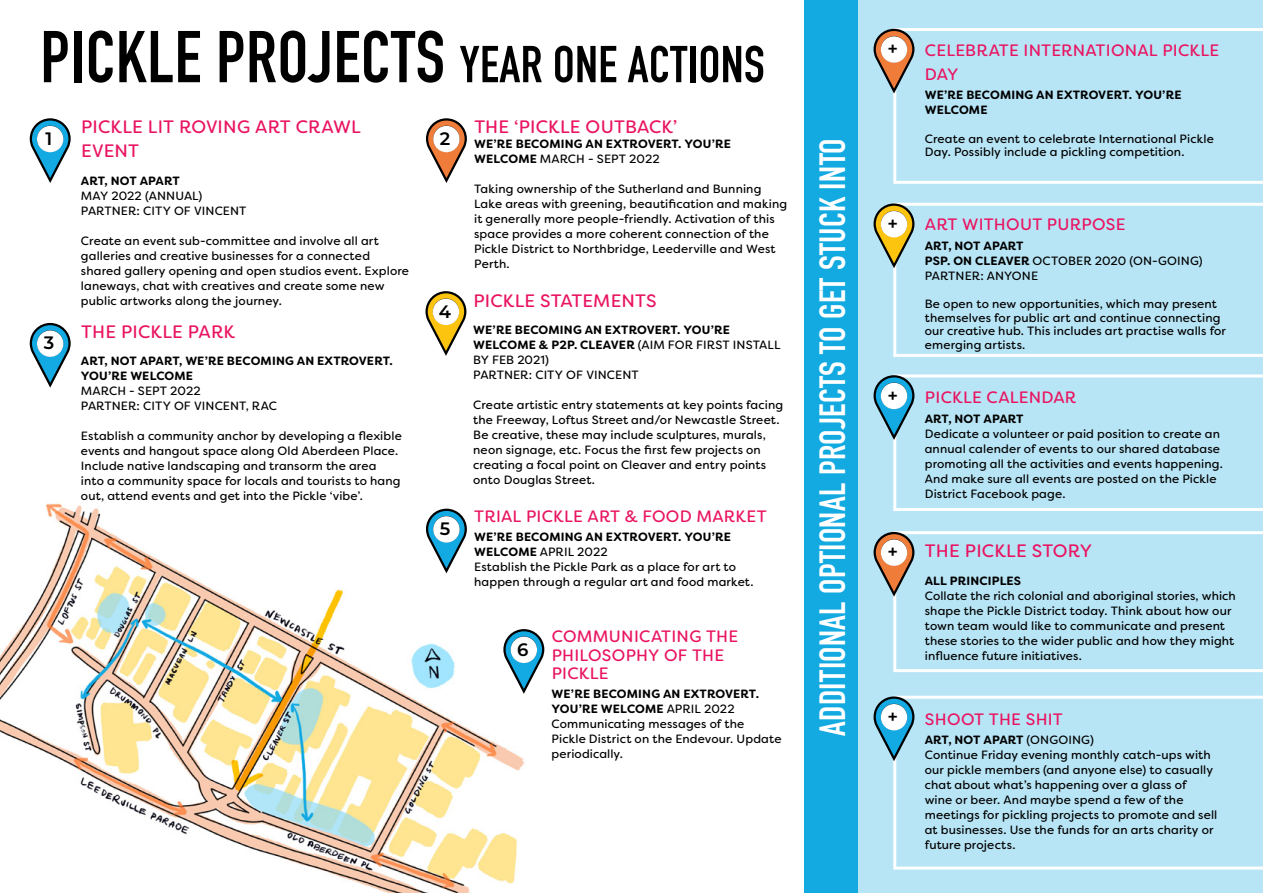
<style>
.page{position:relative;width:1263px;height:893px;background:#fff}
.page>*{position:absolute;margin:0;border:0;box-sizing:border-box;transform-origin:0 0}
.TPD_TITLES{font:700 72px "DIN Condensed";letter-spacing:.01em;color:#000}
.TPD_TITLES-2{font:700 36px "DIN Condensed";letter-spacing:.01em;color:#fff}
.PDS_SUBHEAD_1__PINK{font:18px/24px "Filson Soft";letter-spacing:.01em;color:#e91461}
.SUBHEAD_1__BLACK{font:600 18px "Montserrat";color:#000}
.PDS_SUBHEAD_1__PINK-2{font:16.5px/18px "Filson Soft";letter-spacing:.015em;color:#e91461}
.PDS_SMALL_ACTIONS_TE{font:12px/15px "Filson Soft";letter-spacing:.01em;color:#000}
.PDS_SMALL_ACTIONS_TE-2{font:700 12px/15px "Filson Soft";letter-spacing:.005em;color:#000}
.s1{font-size:51px}
.s2{font-weight:400}
.s3{font-weight:700}
</style>
<div class="page">
<img style="left:0;top:503px;width:524px;height:390px">
<div style="left:823px;top:0;width:440px;height:893px;background:#b8e5f6"></div>
<div style="left:804px;top:0;width:54px;height:893px;background:#13aae2"></div>
<svg style="left:29px;top:118px;width:42px;height:65px"></svg>
<div style="left:37px;top:126px;width:26px;height:26px;background:#fff;border-radius:50%"></div>
<svg style="left:426px;top:118px;width:41px;height:65px"></svg>
<div style="left:433px;top:126px;width:27px;height:26px;background:#fff;border-radius:50%"></div>
<svg style="left:29px;top:322px;width:42px;height:66px"></svg>
<div style="left:37px;top:330px;width:26px;height:27px;background:#fff;border-radius:50%"></div>
<svg style="left:425px;top:291px;width:42px;height:65px"></svg>
<div style="left:433px;top:299px;width:26px;height:26px;background:#fff;border-radius:50%"></div>
<svg style="left:893px;top:28px;width:370px;height:156px"></svg>
<svg style="left:873px;top:28px;width:43px;height:68px"></svg>
<div style="left:881px;top:36px;width:26px;height:27px;background:#fff;border-radius:50%"></div>
<svg style="left:893px;top:203px;width:370px;height:154px"></svg>
<svg style="left:873px;top:202px;width:43px;height:69px"></svg>
<div style="left:881px;top:211px;width:26px;height:26px;background:#fff;border-radius:50%"></div>
<svg style="left:893px;top:374px;width:370px;height:137px"></svg>
<svg style="left:873px;top:374px;width:43px;height:68px"></svg>
<div style="left:881px;top:383px;width:26px;height:26px;background:#fff;border-radius:50%"></div>
<svg style="left:893px;top:531px;width:370px;height:141px"></svg>
<svg style="left:873px;top:531px;width:43px;height:68px"></svg>
<div style="left:881px;top:539px;width:26px;height:27px;background:#fff;border-radius:50%"></div>
<svg style="left:893px;top:696px;width:370px;height:174px"></svg>
<svg style="left:873px;top:695px;width:43px;height:69px"></svg>
<div style="left:881px;top:704px;width:26px;height:26px;background:#fff;border-radius:50%"></div>
<svg style="left:425px;top:507px;width:43px;height:69px"></svg>
<div style="left:433px;top:516px;width:27px;height:27px;background:#fff;border-radius:50%"></div>
<svg style="left:502px;top:628px;width:43px;height:68px"></svg>
<div style="left:511px;top:637px;width:26px;height:26px;background:#fff;border-radius:50%"></div>
<p class="TPD_TITLES" style="left:40px;top:9px;width:726px">PICKLE PROJECTS <span class="s1">YEAR ONE ACTIONS</span></p>
<p class="PDS_SUBHEAD_1__PINK" style="left:81px;top:114px;width:281px">PICKLE LIT ROVING ART CRAWL<br>EVENT</p>
<p class="PDS_SMALL_ACTIONS_TE-2" style="left:81px;top:173px;width:100px">ART, NOT APART</p>
<p class="PDS_SMALL_ACTIONS_TE" style="left:81px;top:188px;width:123px">MAY 2022 (ANNUAL)</p>
<p class="PDS_SMALL_ACTIONS_TE" style="left:81px;top:203px;width:167px">PARTNER: CITY OF VINCENT</p>
<p class="PDS_SMALL_ACTIONS_TE" style="left:81px;top:233px;width:330px">Create an event sub-committee and involve all art galleries and creative businesses for a connected shared gallery opening and open studios event. Explore laneways, chat with creatives and create some new public artworks along the journey.</p>
<p class="SUBHEAD_1__BLACK" style="left:46px;top:126px;width:8px">1</p>
<p class="SUBHEAD_1__BLACK" style="left:440px;top:126px;width:12px">2</p>
<p class="SUBHEAD_1__BLACK" style="left:439px;top:298px;width:14px">4</p>
<p class="SUBHEAD_1__BLACK" style="left:44px;top:330px;width:12px">3</p>
<p class="PDS_SUBHEAD_1__PINK" style="left:81px;top:319px;width:155px">THE PICKLE PARK</p>
<p class="PDS_SMALL_ACTIONS_TE-2" style="left:81px;top:354px;width:313px">ART, NOT APART, WE’RE BECOMING AN EXTROVERT.<br>YOU’RE WELCOME</p>
<p class="PDS_SMALL_ACTIONS_TE" style="left:81px;top:384px;width:121px">MARCH - SEPT 2022</p>
<p class="PDS_SMALL_ACTIONS_TE" style="left:81px;top:399px;width:198px">PARTNER: CITY OF VINCENT, RAC</p>
<p class="PDS_SMALL_ACTIONS_TE" style="left:81px;top:429px;width:322px">Establish a community anchor by developing a flexible events and hangout space along Old Aberdeen Place.<br>Include native landscaping and transorm the area into a community space for locals and tourists to hang out, attend events and get into the Pickle ‘vibe’.</p>
<p class="SUBHEAD_1__BLACK" style="left:440px;top:516px;width:12px">5</p>
<p class="PDS_SUBHEAD_1__PINK" style="left:474px;top:114px;width:204px">THE ‘PICKLE OUTBACK’</p>
<p class="PDS_SMALL_ACTIONS_TE-2" style="left:474px;top:136px;width:258px">WE’RE BECOMING AN EXTROVERT. YOU’RE<br>WELCOME <span class="s2">MARCH - SEPT 2022</span></p>
<p class="PDS_SMALL_ACTIONS_TE" style="left:474px;top:181px;width:315px">Taking ownership of the Sutherland and Bunning Lake areas with greening, beautification and making it generally more people-friendly. Activation of this space provides a more coherent connection of the Pickle District to Northbridge, Leederville and West Perth.</p>
<p class="PDS_SUBHEAD_1__PINK" style="left:473px;top:288px;width:185px">PICKLE STATEMENTS</p>
<p class="PDS_SMALL_ACTIONS_TE-2" style="left:473px;top:323px;width:309px">WE’RE BECOMING AN EXTROVERT. YOU’RE<br>WELCOME &amp; P2P. CLEAVER <span class="s2">(AIM FOR FIRST INSTALL<br>BY FEB 2021)</span></p>
<p class="PDS_SMALL_ACTIONS_TE" style="left:473px;top:368px;width:167px">PARTNER: CITY OF VINCENT</p>
<p class="PDS_SMALL_ACTIONS_TE" style="left:473px;top:398px;width:311px">Create artistic entry statements at key points facing the Freeway, Loftus Street and/or Newcastle Street.<br>Be creative, these may include sculptures, murals, neon signage, etc. Focus the first few projects on creating a focal point on Cleaver and entry points onto Douglas Street.</p>
<p class="PDS_SUBHEAD_1__PINK-2" style="left:474px;top:507px;width:294px">TRIAL PICKLE ART &amp; FOOD MARKET</p>
<p class="PDS_SMALL_ACTIONS_TE-2" style="left:474px;top:530px;width:258px">WE’RE BECOMING AN EXTROVERT. YOU’RE<br>WELCOME <span class="s2">APRIL 2022</span></p>
<p class="PDS_SMALL_ACTIONS_TE" style="left:474px;top:560px;width:281px">Establish the Pickle Park as a place for art to happen through a regular art and food market.</p>
<p class="SUBHEAD_1__BLACK" style="left:517px;top:636px;width:13px">6</p>
<p class="PDS_SUBHEAD_1__PINK-2" style="left:552px;top:628px;width:188px">COMMUNICATING THE<br>PHILOSOPHY OF THE<br>PICKLE</p>
<p class="PDS_SMALL_ACTIONS_TE-2" style="left:552px;top:686px;width:209px">WE’RE BECOMING AN EXTROVERT.<br>YOU’RE WELCOME <span class="s2">APRIL 2022</span></p>
<p class="PDS_SMALL_ACTIONS_TE" style="left:552px;top:716px;width:231px">Communicating messages of the<br>Pickle District on the Endevour. Update periodically.</p>
<p class="TPD_TITLES-2" style="left:808px;top:736px;width:599px;rotate:-90deg">ADDITIONAL OPTIONAL PROJECTS TO GET STUCK INTO</p>
<p class="SUBHEAD_1__BLACK" style="left:887px;top:36px;width:12px">+</p>
<p class="PDS_SUBHEAD_1__PINK-2" style="left:925px;top:38px;width:296px;line-height:24px">CELEBRATE INTERNATIONAL PICKLE<br>DAY</p>
<p class="PDS_SMALL_ACTIONS_TE-2" style="left:925px;top:87px;width:258px">WE’RE BECOMING AN EXTROVERT. YOU’RE<br>WELCOME</p>
<p class="PDS_SMALL_ACTIONS_TE" style="left:925px;top:132px;width:291px;line-height:13.5px">Create an event to celebrate International Pickle<br>Day. Possibly include a pickling competition.</p>
<p class="SUBHEAD_1__BLACK" style="left:887px;top:211px;width:12px">+</p>
<p class="PDS_SUBHEAD_1__PINK-2" style="left:925px;top:216px;width:202px">ART WITHOUT PURPOSE</p>
<p class="PDS_SMALL_ACTIONS_TE-2" style="left:925px;top:238px;width:100px">ART, NOT APART</p>
<p class="PDS_SMALL_ACTIONS_TE" style="left:925px;top:253px;width:279px"><span class="s3">PSP. ON CLEAVER</span> OCTOBER 2020 (ON-GOING)</p>
<p class="PDS_SMALL_ACTIONS_TE" style="left:925px;top:268px;width:115px">PARTNER: ANYONE</p>
<p class="PDS_SMALL_ACTIONS_TE" style="left:925px;top:297px;width:303px;line-height:13.5px">Be open to new opportunities, which may present themselves for public art and continue connecting our creative hub. This includes art practise walls for emerging artists.</p>
<p class="SUBHEAD_1__BLACK" style="left:887px;top:383px;width:12px">+</p>
<p class="PDS_SUBHEAD_1__PINK-2" style="left:925px;top:388px;width:153px">PICKLE CALENDAR</p>
<p class="PDS_SMALL_ACTIONS_TE-2" style="left:925px;top:411px;width:100px">ART, NOT APART</p>
<p class="PDS_SMALL_ACTIONS_TE" style="left:925px;top:426px;width:300px">Dedicate a volunteer or paid position to create an annual calender of events to our shared database promoting all the activities and events happening.<br>And make sure all events are posted on the Pickle District Facebook page.</p>
<p class="SUBHEAD_1__BLACK" style="left:887px;top:539px;width:12px">+</p>
<p class="PDS_SUBHEAD_1__PINK" style="left:925px;top:539px;width:169px">THE PICKLE STORY</p>
<p class="PDS_SMALL_ACTIONS_TE-2" style="left:925px;top:573px;width:98px">ALL PRINCIPLES</p>
<p class="PDS_SMALL_ACTIONS_TE" style="left:925px;top:588px;width:313px">Collate the rich colonial and aboriginal stories, which shape the Pickle District today. Think about how our town team would like to communicate and present these stories to the wider public and how they might influence future initiatives.</p>
<p class="SUBHEAD_1__BLACK" style="left:887px;top:704px;width:12px">+</p>
<p class="PDS_SUBHEAD_1__PINK-2" style="left:925px;top:710px;width:139px">SHOOT THE SHIT</p>
<p class="PDS_SMALL_ACTIONS_TE-2" style="left:925px;top:732px;width:170px">ART, NOT APART <span class="s2">(ONGOING)</span></p>
<p class="PDS_SMALL_ACTIONS_TE" style="left:925px;top:747px;width:294px">Continue Friday evening monthly catch-ups with our pickle members (and anyone else) to casually chat about what’s happening over a glass of<br>wine or beer. And maybe spend a few of the meetings for pickling projects to promote and sell at businesses. Use the funds for an arts charity or future projects.</p>
</div>
